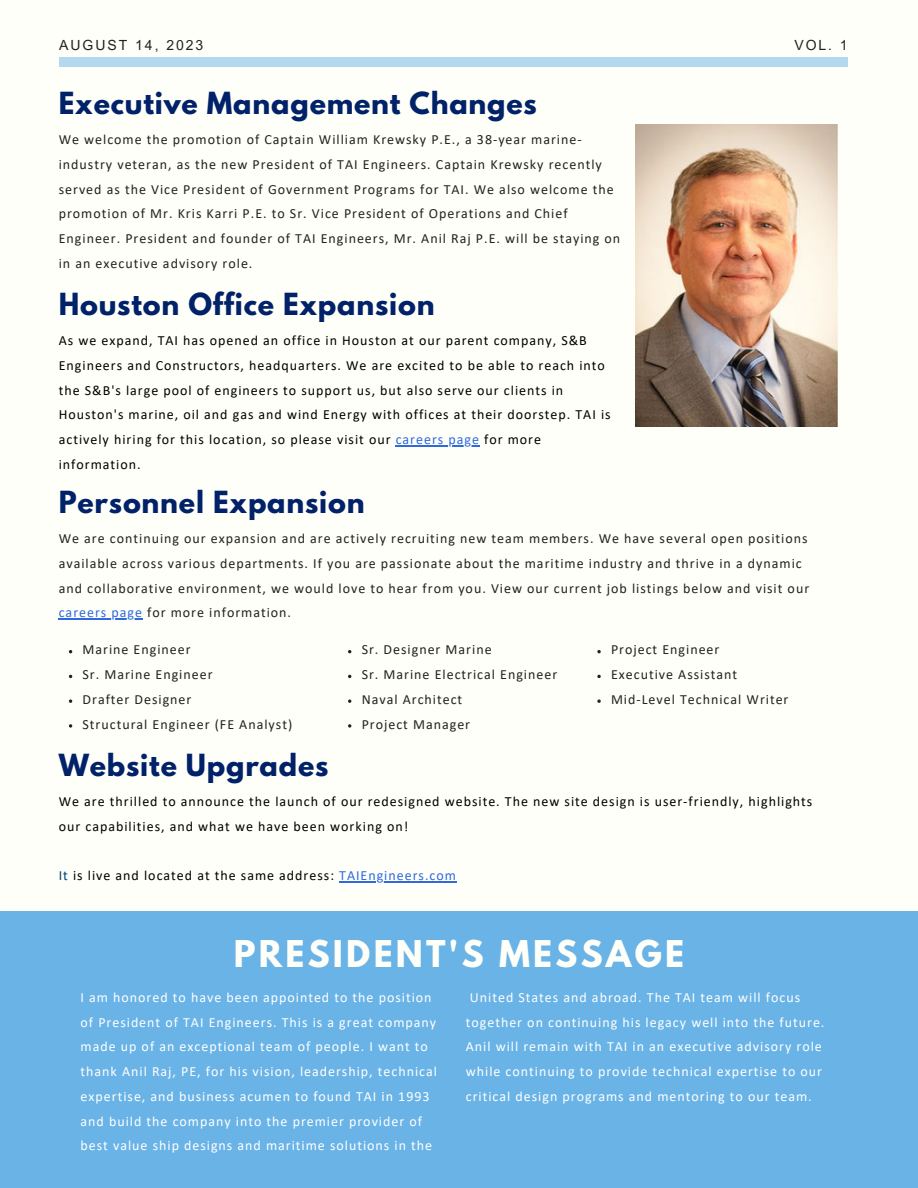
<style>
.page{position:relative;width:918px;height:1188px;background:#fffff9}
.page>*{position:absolute;margin:0;border:0;box-sizing:border-box;transform-origin:0 0}
.t1{font:700 32.7px "League Spartan";letter-spacing:.1em;color:#fffff9}
.t2{font:700 27px "League Spartan";letter-spacing:.03em;color:#012169}
.t3{font:13.95px/24.8px "Calibri";letter-spacing:.07em;color:#222}
.t4{font:13.95px/24.8px "Calibri";letter-spacing:.07em;color:#000}
.t5{font:13.95px/24.8px "Calibri";letter-spacing:.07em;color:#fff}
.t6{font:13.95px "Arial MT Pro";letter-spacing:.14em;color:#222}
.s1{color:#2e69df}
.s2{color:#004377}
</style>
<div class="page">
<div style="left:0;top:911px;width:918px;height:277px;background:#69b3e7"></div>
<img style="left:635px;top:124px;width:203px;height:303px">
<hr style="left:339px;top:882px;width:118px;height:1px;background:#2e69df">
<hr style="left:396px;top:445px;width:84px;height:1px;background:#2e69df">
<div style="left:59px;top:57px;width:789px;height:9px;background:#b3d8ef"></div>
<hr style="left:59px;top:618px;width:84px;height:2px;background:#2e69df">
<svg style="left:69px;top:699px;width:3px;height:4px"></svg>
<svg style="left:69px;top:724px;width:3px;height:4px"></svg>
<svg style="left:348px;top:699px;width:3px;height:4px"></svg>
<svg style="left:348px;top:724px;width:3px;height:4px"></svg>
<svg style="left:597px;top:650px;width:4px;height:3px"></svg>
<svg style="left:597px;top:675px;width:4px;height:3px"></svg>
<svg style="left:597px;top:699px;width:4px;height:4px"></svg>
<p class="t6" style="left:59px;top:38px;width:146px">AUGUST 14, 2023</p>
<p class="t6" style="left:794px;top:38px;width:55px">VOL. 1</p>
<h2 class="t2" style="left:59px;top:82px;width:480px">Executive Management Changes</h2>
<p class="t3" style="left:59px;top:127px;width:563px">We welcome the promotion of Captain William Krewsky P.E., a 38-year marine&shy;industry veteran, as the new President of TAI Engineers. Captain Krewsky recently served as the Vice President of Government Programs for TAI. We also welcome the promotion of Mr. Kris Karri P.E. to Sr. Vice President of Operations and Chief Engineer. President and founder of TAI Engineers, Mr. Anil Raj P.E. will be staying on in an executive advisory role.</p>
<h2 class="t2" style="left:59px;top:283px;width:377px">Houston Office Expansion</h2>
<p class="t4" style="left:59px;top:328px;width:553px">As we expand, TAI has opened an office in Houston at our parent company, S&amp;B Engineers and Constructors, headquarters. We are excited to be able to reach into the S&amp;B's large pool of engineers to support us, but also serve our clients in Houston's marine, oil and gas and wind Energy with offices at their doorstep. TAI is actively hiring for this location, so please visit our <span class="s1">careers page</span> for more information.</p>
<h2 class="t2" style="left:59px;top:481px;width:307px">Personnel Expansion</h2>
<p class="t3" style="left:59px;top:526px;width:752px">We are continuing our expansion and are actively recruiting new team members. We have several open positions available across various departments. If you are passionate about the maritime industry and thrive in a dynamic and collaborative environment, we would love to hear from you. View our current job listings below and visit our <span class="s1">careers page</span> for more information.</p>
<p class="t3" style="left:83px;top:637px;width:211px">Marine Engineer<br>Sr. Marine Engineer<br>Drafter Designer<br>Structural Engineer (FE Analyst)</p>
<p class="t3" style="left:362px;top:637px;width:197px">Sr. Designer Marine<br>Sr. Marine Electrical Engineer<br>Naval Architect<br>Project Manager</p>
<p class="t3" style="left:611px;top:637px;width:179px">Project Engineer<br>Executive Assistant<br>Mid-Level Technical Writer</p>
<h2 class="t2" style="left:59px;top:743px;width:271px">Website Upgrades</h2>
<p class="t4" style="left:59px;top:789px;width:755px">We are thrilled to announce the launch of our redesigned website. The new site design is user-friendly, highlights our capabilities, and what we have been working on!</p>
<p class="t4" style="left:59px;top:863px;width:399px"><span class="s2">It</span> is live and located at the same address: <span class="s1">TAIEngineers.com</span></p>
<h1 class="t1" style="left:234px;top:928px;width:452px">PRESIDENT'S MESSAGE</h1>
<p class="t5" style="left:81px;top:985px;width:358px">I am honored to have been appointed to the position of President of TAI Engineers. This is a great company made up of an exceptional team of people. I want to thank Anil Raj, PE, for his vision, leadership, technical expertise, and business acumen to found TAI in 1993 and build the company into the premier provider of best value ship designs and maritime solutions in the</p>
<p class="t5" style="left:466px;top:985px;width:360px">United States and abroad. The TAI team will focus together on continuing his legacy well into the future.<br>Anil will remain with TAI in an executive advisory role while continuing to provide technical expertise to our critical design programs and mentoring to our team.</p>
</div>
